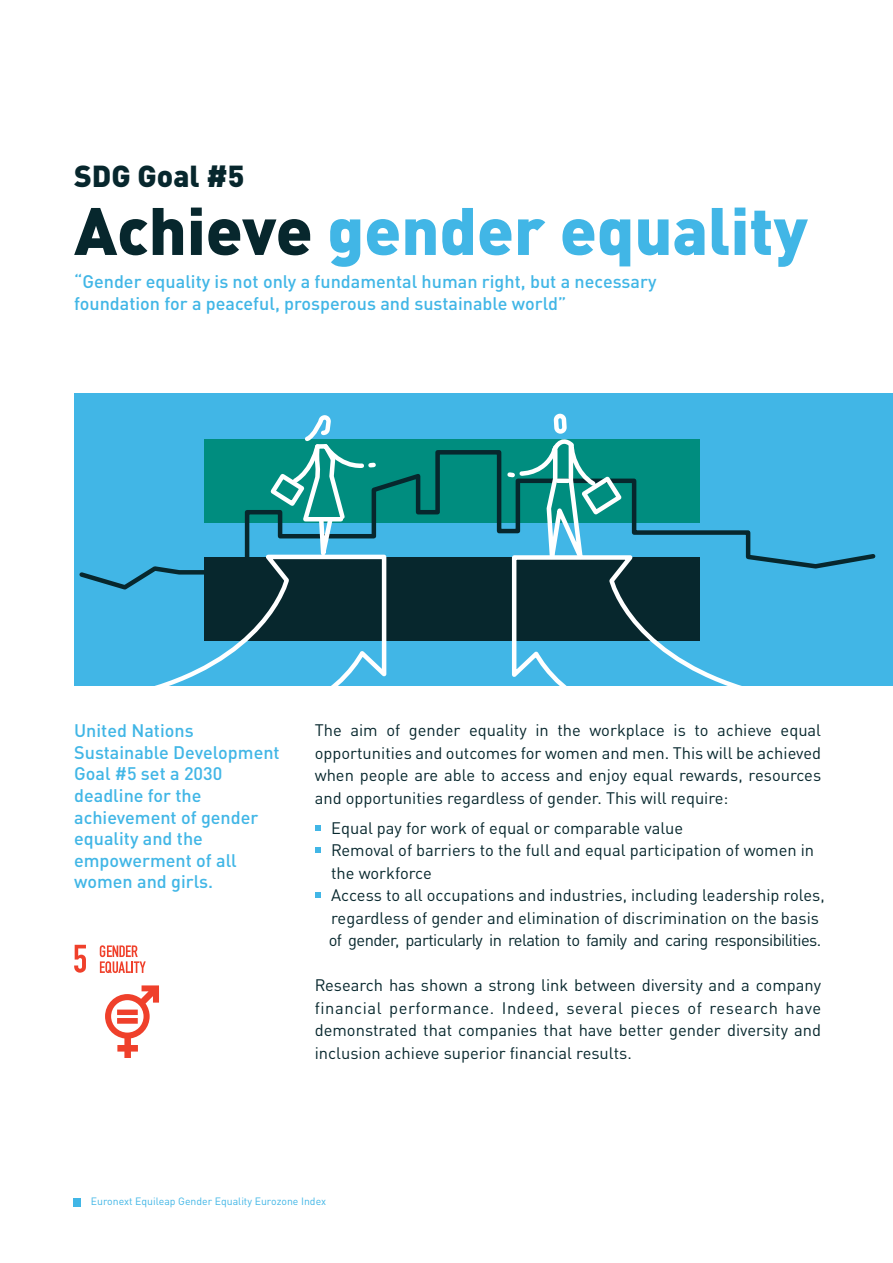
<style>
.page{position:relative;width:893px;height:1263px;background:#fff}
.page>*{position:absolute;margin:0;border:0;box-sizing:border-box;transform-origin:0 0}
.t1{font:900 66px "DIN Pro";color:#41b6e6}
.t2{font:900 30px "DIN Pro";color:#07272d}
.t3{font:500 18px/21.6px "DIN Pro";color:#41b6e6}
.t4{font:16.5px/22.5px "DIN Pro";color:#07272d;text-align:justify}
.t5{font:10.5px "DIN Pro";color:#41b6e6}
.s1{color:#07272d}
</style>
<div class="page">
<div style="left:74px;top:393px;width:819px;height:292px;background:#41b6e6"></div>
<div style="left:204px;top:439px;width:495px;height:84px;background:#008d7f"></div>
<div style="left:204px;top:557px;width:495px;height:84px;background:#07272d"></div>
<svg style="left:79px;top:450px;width:797px;height:140px"></svg>
<div style="left:73px;top:1198px;width:8px;height:8px;background:#41b6e6"></div>
<svg style="left:510px;top:413px;width:262px;height:273px"></svg>
<svg style="left:127px;top:415px;width:262px;height:271px"></svg>
<svg style="left:315px;top:825px;width:6px;height:5px"></svg>
<svg style="left:315px;top:847px;width:6px;height:6px"></svg>
<svg style="left:315px;top:892px;width:6px;height:6px"></svg>
<svg style="left:100px;top:945px;width:46px;height:28px"></svg>
<svg style="left:74px;top:945px;width:12px;height:28px"></svg>
<svg style="left:105px;top:985px;width:54px;height:73px"></svg>
<h2 class="t2" style="left:74px;top:151px;width:172px">SDG Goal #5</h2>
<h1 class="t1" style="left:74px;top:174px;width:735px"><span class="s1">Achieve</span> gender equality</h1>
<p class="t3" style="left:74px;top:269px;width:584px">“Gender equality is not only a fundamental human right, but a necessary foundation for a peaceful, prosperous and sustainable world”</p>
<p class="t3" style="left:74px;top:718px;width:207px">United Nations<br>Sustainable Development<br>Goal #5 set a 2030 deadline for the achievement of gender equality and the empowerment of all women and girls.</p>
<p class="t4" style="left:315px;top:717px;width:508px">The aim of gender equality in the workplace is to achieve equal opportunities and outcomes for women and men. This will be achieved when people are able to access and enjoy equal rewards, resources and opportunities regardless of gender. This will require:</p>
<p class="t4" style="left:329px;top:815px;width:498px;text-align:left">Equal pay for work of equal or comparable value<br>Removal of barriers to the full and equal participation of women in the workforce<br>Access to all occupations and industries, including leadership roles, regardless of gender and elimination of discrimination on the basis of gender, particularly in relation to family and caring responsibilities.</p>
<p class="t4" style="left:315px;top:972px;width:508px">Research has shown a strong link between diversity and a company financial performance. Indeed, several pieces of research have demonstrated that companies that have better gender diversity and inclusion achieve superior financial results.</p>
<p class="t5" style="left:91px;top:1193px;width:237px">Euronext Equileap Gender Equality Eurozone Index</p>
</div>
